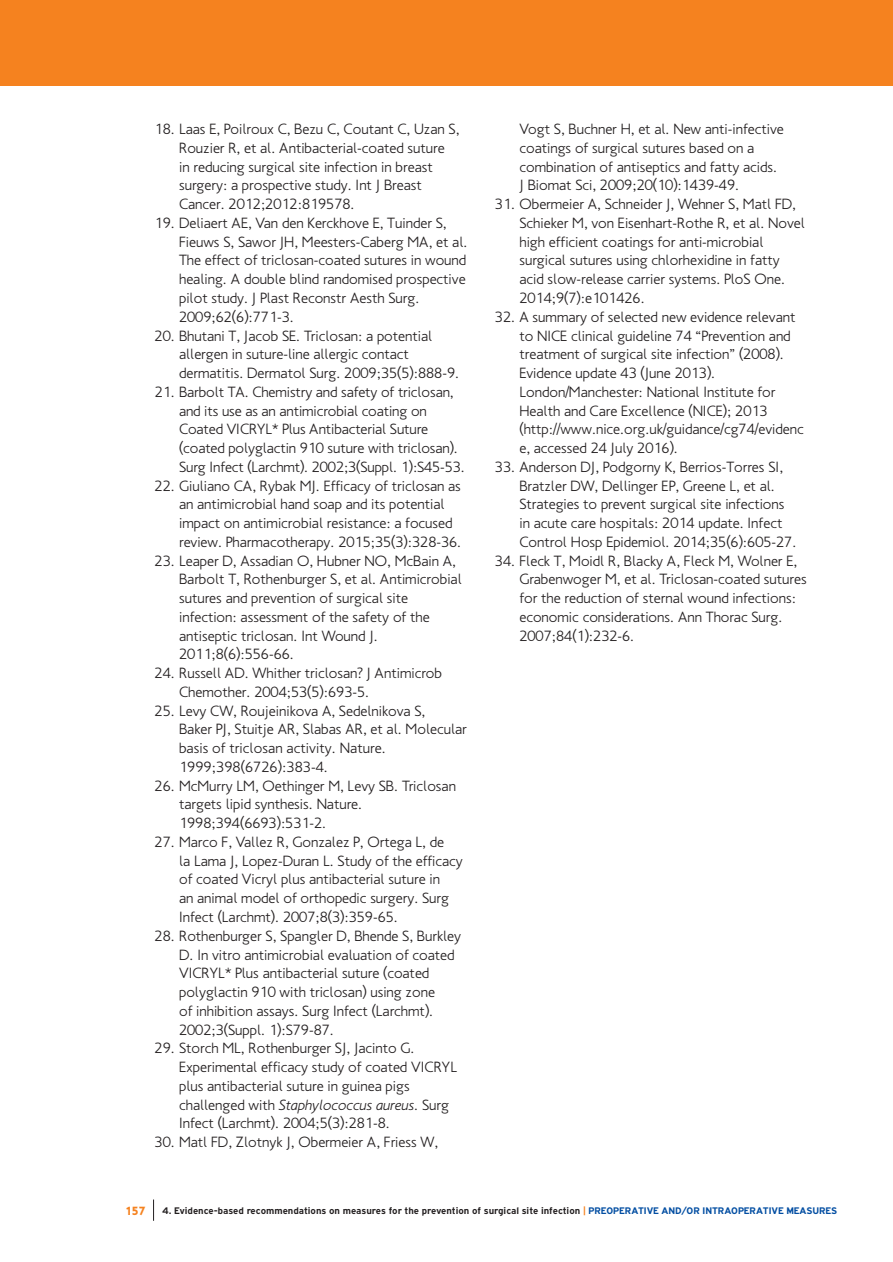
<style>
.page{position:relative;width:893px;height:1262px;background:#fff}
.page>*{position:absolute;margin:0;border:0;box-sizing:border-box;transform-origin:0 0}
.t1{font:300 15px/18.8px "PF Transport";color:#231f20}
.t2{font:900 12px "PF Transport";color:#f5821f}
.t3{font:700 10.2px "PF Highway Gothic";color:#231f20}
.s1{font-style:italic}
.s2{color:#f5821f}
.s3{color:#034ea2}
</style>
<div class="page">
<div style="left:0;top:0;width:892px;height:85px;background:#f5821f"></div>
<svg style="left:153px;top:1199px;width:1px;height:21px"></svg>
<p class="t1" style="left:179px;top:121px;width:282px;text-indent:-24px">18. Laas E, Poilroux C, Bezu C, Coutant C, Uzan S, Rouzier R, et al. Antibacterial-coated suture<br>in reducing surgical site infection in breast surgery: a prospective study. Int J Breast Cancer. 2012;2012:819578.</p>
<p class="t1" style="left:179px;top:215px;width:290px;text-indent:-24px">19. Deliaert AE, Van den Kerckhove E, Tuinder S, Fieuws S, Sawor JH, Meesters-Caberg MA, et al.<br>The effect of triclosan-coated sutures in wound healing. A double blind randomised prospective pilot study. J Plast Reconstr Aesth Surg.<br>2009;62(6):771-3.</p>
<p class="t1" style="left:179px;top:327px;width:281px;text-indent:-24px">20. Bhutani T, Jacob SE. Triclosan: a potential allergen in suture-line allergic contact dermatitis. Dermatol Surg. 2009;35(5):888-9.</p>
<p class="t1" style="left:179px;top:384px;width:287px;text-indent:-24px">21. Barbolt TA. Chemistry and safety of triclosan, and its use as an antimicrobial coating on Coated VICRYL* Plus Antibacterial Suture (coated polyglactin 910 suture with triclosan).<br>Surg Infect (Larchmt). 2002;3(Suppl. 1):S45-53.</p>
<p class="t1" style="left:179px;top:477px;width:284px;text-indent:-24px">22. Giuliano CA, Rybak MJ. Efficacy of triclosan as an antimicrobial hand soap and its potential impact on antimicrobial resistance: a focused review. Pharmacotherapy. 2015;35(3):328-36.</p>
<p class="t1" style="left:179px;top:552px;width:284px;text-indent:-24px">23. Leaper D, Assadian O, Hubner NO, McBain A, Barbolt T, Rothenburger S, et al. Antimicrobial sutures and prevention of surgical site infection: assessment of the safety of the antiseptic triclosan. Int Wound J.<br>2011;8(6):556-66.</p>
<p class="t1" style="left:179px;top:665px;width:264px;text-indent:-24px">24. Russell AD. Whither triclosan? J Antimicrob<br>Chemother. 2004;53(5):693-5.</p>
<p class="t1" style="left:179px;top:702px;width:289px;text-indent:-24px">25. Levy CW, Roujeinikova A, Sedelnikova S,<br>Baker PJ, Stuitje AR, Slabas AR, et al. Molecular basis of triclosan activity. Nature.<br>1999;398(6726):383-4.</p>
<p class="t1" style="left:179px;top:777px;width:278px;text-indent:-24px">26. McMurry LM, Oethinger M, Levy SB. Triclosan targets lipid synthesis. Nature.<br>1998;394(6693):531-2.</p>
<p class="t1" style="left:179px;top:834px;width:285px;text-indent:-24px">27. Marco F, Vallez R, Gonzalez P, Ortega L, de<br>la Lama J, Lopez-Duran L. Study of the efficacy of coated Vicryl plus antibacterial suture in<br>an animal model of orthopedic surgery. Surg Infect (Larchmt). 2007;8(3):359-65.</p>
<p class="t1" style="left:179px;top:927px;width:283px;text-indent:-24px">28. Rothenburger S, Spangler D, Bhende S, Burkley D. In vitro antimicrobial evaluation of coated VICRYL* Plus antibacterial suture (coated polyglactin 910 with triclosan) using zone<br>of inhibition assays. Surg Infect (Larchmt).<br>2002;3(Suppl. 1):S79-87.</p>
<p class="t1" style="left:179px;top:1040px;width:279px;text-indent:-24px">29. Storch ML, Rothenburger SJ, Jacinto G.<br>Experimental efficacy study of coated VICRYL plus antibacterial suture in guinea pigs challenged with <span class="s1">Staphylococcus aureus</span>. Surg Infect (Larchmt). 2004;5(3):281-8.</p>
<p class="t1" style="left:155px;top:1134px;width:285px">30. Matl FD, Zlotnyk J, Obermeier A, Friess W,</p>
<p class="t1" style="left:519px;top:121px;width:266px">Vogt S, Buchner H, et al. New anti-infective coatings of surgical sutures based on a combination of antiseptics and fatty acids.<br>J Biomat Sci, 2009;20(10):1439-49.</p>
<p class="t1" style="left:519px;top:196px;width:287px;text-indent:-24px">31. Obermeier A, Schneider J, Wehner S, Matl FD, Schieker M, von Eisenhart-Rothe R, et al. Novel high efficient coatings for anti-microbial surgical sutures using chlorhexidine in fatty acid slow-release carrier systems. PloS One.<br>2014;9(7):e101426.</p>
<p class="t1" style="left:519px;top:309px;width:286px;text-indent:-24px">32. A summary of selected new evidence relevant to NICE clinical guideline 74 “Prevention and treatment of surgical site infection” (2008).<br>Evidence update 43 (June 2013).<br>London/Manchester: National Institute for Health and Care Excellence (NICE); 2013 (http://www.nice.org.uk/guidance/cg74/evidenc e, accessed 24 July 2016).</p>
<p class="t1" style="left:519px;top:459px;width:278px;text-indent:-24px">33. Anderson DJ, Podgorny K, Berrios-Torres SI, Bratzler DW, Dellinger EP, Greene L, et al.<br>Strategies to prevent surgical site infections in acute care hospitals: 2014 update. Infect Control Hosp Epidemiol. 2014;35(6):605-27.</p>
<p class="t1" style="left:519px;top:552px;width:289px;text-indent:-24px">34. Fleck T, Moidl R, Blacky A, Fleck M, Wolner E, Grabenwoger M, et al. Triclosan-coated sutures for the reduction of sternal wound infections: economic considerations. Ann Thorac Surg.<br>2007;84(1):232-6.</p>
<p class="t2" style="left:125px;top:1206px;width:22px">157</p>
<p class="t3" style="left:162px;top:1207px;width:676px">4. Evidence-based recommendations on measures for the prevention of surgical site infection <span class="s2">|</span> <span class="s3">PREOPERATIVE AND/OR INTRAOPERATIVE MEASURES</span></p>
</div>
